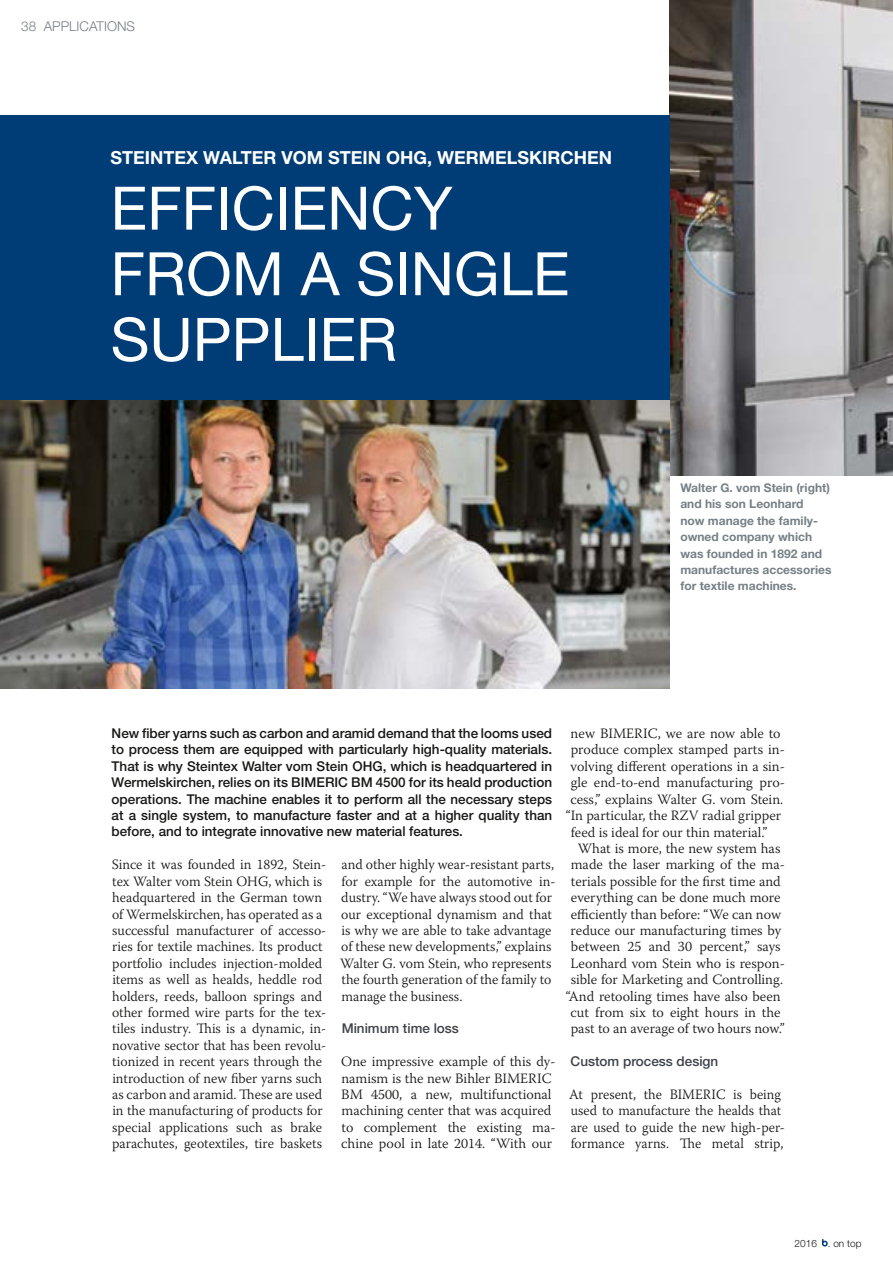
<style>
.page{position:relative;width:893px;height:1263px;background:#fff}
.page>*{position:absolute;margin:0;border:0;box-sizing:border-box;transform-origin:0 0}
.t1{font:60px/65.6px "Helvetica Neue LT Std";color:#fff}
.t2{font:700 18px "Helvetica Neue LT Std";color:#fff}
.t3{font:300 14.25px/16.4px "Warnock Pro";color:#181716}
.t4{font:500 13.5px/16.4px "Helvetica Neue LT Std";color:#181716;text-align:justify}
.t5{font:500 13.5px "Helvetica Neue LT Std";color:#3d4249}
.t6{font:300 13.5px "Helvetica Neue LT Std";color:#768085}
.t7{font:700 12px/16.4px "Helvetica Neue LT Std";color:#768085}
.t8{font:300 10.05px "Helvetica Neue LT Std";color:#181716}
.s1{color:#003d76}
</style>
<div class="page">
<img style="left:670px;top:0;width:223px;height:476px">
<div style="left:0;top:115px;width:670px;height:285px;background:#003d76"></div>
<img style="left:0;top:400px;width:670px;height:289px">
<svg style="left:822px;top:1239px;width:6px;height:7px"></svg>
<p class="t6" style="left:21px;top:18px;width:115px">38 APPLICATIONS</p>
<p class="t2" style="left:111px;top:146px;width:503px">STEINTEX WALTER VOM STEIN OHG, WERMELSKIRCHEN</p>
<h1 class="t1" style="left:111px;top:175px;width:460px">EFFICIENCY<br>FROM A SINGLE<br>SUPPLIER</h1>
<p class="t7" style="left:680px;top:479px;width:153px">Walter G. vom Stein (right) and his son Leonhard<br>now manage the family&shy;owned company which was founded in 1892 and manufactures accessories for textile machines.</p>
<p class="t4" style="left:112px;top:725px;width:442px">New fiber yarns such as carbon and aramid demand that the looms used to process them are equipped with particularly high-quality materials.<br>That is why Steintex Walter vom Stein OHG, which is headquartered in Wermelskirchen, relies on its BIMERIC BM 4500 for its heald production operations. The machine enables it to perform all the necessary steps at a single system, to manufacture faster and at a higher quality than before, and to integrate innovative new material features.</p>
<p class="t3" style="left:112px;top:856px;width:216px">Since it was founded in 1892, Stein&shy;tex Walter vom Stein OHG, which is headquartered in the German town of Wermelskirchen, has operated as a successful manufacturer of accesso&shy;ries for textile machines. Its product portfolio includes injection-molded items as well as healds, heddle rod holders, reeds, balloon springs and other formed wire parts for the tex&shy;tiles industry. This is a dynamic, in&shy;novative sector that has been revolu&shy;tionized in recent years through the introduction of new fiber yarns such as carbon and aramid. These are used in the manufacturing of products for special applications such as brake parachutes, geotextiles, tire baskets</p>
<p class="t3" style="left:340px;top:856px;width:217px">and other highly wear-resistant parts, for example for the automotive in&shy;dustry. “We have always stood out for our exceptional dynamism and that is why we are able to take advantage of these new developments,” explains Walter G. vom Stein, who represents the fourth generation of the family to manage the business.</p>
<p class="t5" style="left:342px;top:1020px;width:119px">Minimum time loss</p>
<p class="t3" style="left:341px;top:1053px;width:216px">One impressive example of this dy&shy;namism is the new Bihler BIMERIC<br>BM 4500, a new, multifunctional machining center that was acquired to complement the existing ma&shy;chine pool in late 2014. “With our</p>
<p class="t3" style="left:571px;top:725px;width:212px">new BIMERIC, we are now able to</p>
<p class="t3" style="left:571px;top:741px;width:216px">produce complex stamped parts in-</p>
<p class="t3" style="left:570px;top:758px;width:216px">volving different operations in a sin-</p>
<p class="t3" style="left:571px;top:774px;width:216px">gle end-to-end manufacturing pro-</p>
<p class="t3" style="left:570px;top:791px;width:214px">cess,” explains Walter G. vom Stein.</p>
<p class="t3" style="left:566px;top:807px;width:217px">“In particular, the RZV radial gripper</p>
<p class="t3" style="left:571px;top:823px;width:198px">feed is ideal for our thin material.”</p>
<p class="t3" style="left:578px;top:840px;width:204px">What is more, the new system has</p>
<p class="t3" style="left:571px;top:856px;width:216px">made the laser marking of the ma-</p>
<p class="t3" style="left:571px;top:873px;width:211px">terials possible for the first time and</p>
<p class="t3" style="left:571px;top:889px;width:211px">everything can be done much more</p>
<p class="t3" style="left:571px;top:905px;width:212px">efficiently than before: “We can now</p>
<p class="t3" style="left:571px;top:922px;width:212px">reduce our manufacturing times by</p>
<p class="t3" style="left:571px;top:938px;width:211px">between 25 and 30 percent,” says</p>
<p class="t3" style="left:570px;top:955px;width:216px">Leonhard vom Stein who is respon-</p>
<p class="t3" style="left:571px;top:971px;width:214px">sible for Marketing and Controlling.</p>
<p class="t3" style="left:566px;top:987px;width:217px">“And retooling times have also been</p>
<p class="t3" style="left:570px;top:1004px;width:212px">cut from six to eight hours in the</p>
<p class="t3" style="left:571px;top:1020px;width:216px">past to an average of two hours now.”</p>
<p class="t5" style="left:571px;top:1053px;width:149px">Custom process design</p>
<p class="t3" style="left:569px;top:1086px;width:217px">At present, the BIMERIC is being used to manufacture the healds that are used to guide the new high-per&shy;formance yarns. The metal strip,</p>
<p class="t8" style="left:795px;top:1237px;width:68px">2016 <span class="s1">.</span> on top</p>
</div>
